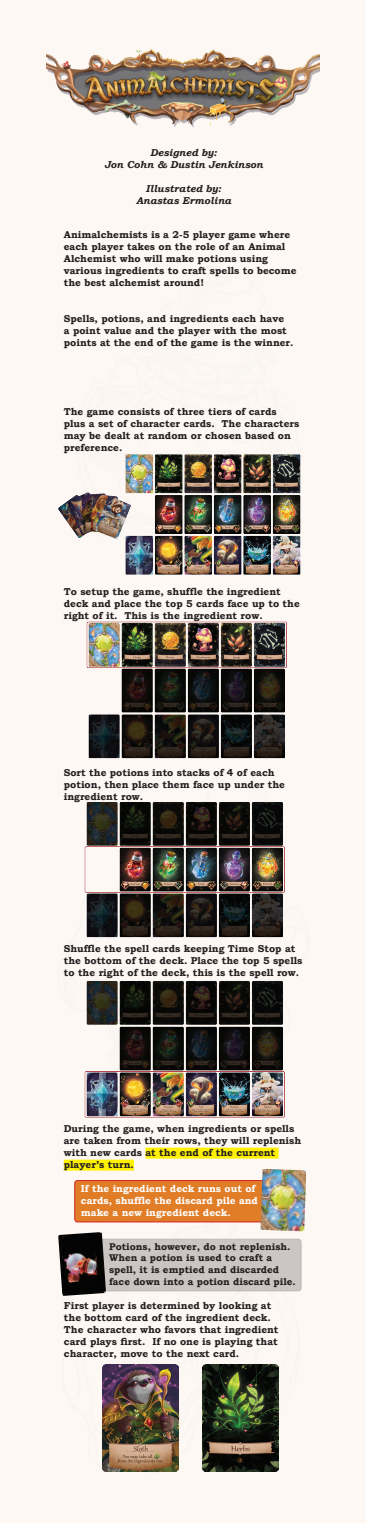
<style>
.page{position:relative;width:366px;height:1523px;background:#fff}
.page>*{position:absolute;margin:0;border:0;box-sizing:border-box;transform-origin:0 0}
.t1{font:700 10px/12px "Bookman Old Style";color:#231f20}
.t2{font:700 10px/12px "Bookman Old Style";color:#fff}
.t3{font:italic 700 10px/12px "Bookman Old Style";color:#231f20;text-align:center}
.t4{font:700 9.8px/11.8px "Bookman Old Style";color:#231f20}
</style>
<div class="page">
<div style="left:0;top:0;width:366px;height:1522px;background:#fdf8f4"></div>
<img style="left:46px;top:49px;width:273px;height:78px">
<div style="left:97px;top:1239px;width:204px;height:51px;background:#cbc5c3;border-radius:3px"></div>
<div style="left:96px;top:1238px;width:205px;height:53px;border:1px solid #231f20;border-radius:3px"></div>
<div style="left:75px;top:1180px;width:190px;height:41px;background:#e17c27;border-radius:3px"></div>
<div style="left:74px;top:1179px;width:191px;height:43px;border:1px solid #d12527;border-radius:3px"></div>
<div style="left:145px;top:1147px;width:133px;height:11px;background:#fff101"></div>
<div style="left:64px;top:1159px;width:70px;height:11px;background:#fff101"></div>
<img style="left:125px;top:454px;width:176px;height:121px">
<img style="left:58px;top:475px;width:84px;height:77px">
<img style="left:84px;top:981px;width:201px;height:137px">
<img style="left:84px;top:802px;width:201px;height:136px">
<img style="left:86px;top:621px;width:201px;height:138px">
<img style="left:202px;top:1364px;width:76px;height:107px">
<img style="left:102px;top:1364px;width:76px;height:107px">
<img style="left:58px;top:1232px;width:48px;height:63px">
<img style="left:260px;top:1169px;width:46px;height:62px">
<p class="t3" style="left:104px;top:146px;width:160px">Designed by:<br>Jon Cohn &amp; Dustin Jenkinson</p>
<p class="t3" style="left:136px;top:182px;width:97px">Illustrated by:<br>Anastas Ermolina</p>
<p class="t1" style="left:64px;top:228px;width:234px">Animalchemists is a 2-5 player game where each player takes on the role of an Animal Alchemist who will make potions using various ingredients to craft spells to become the best alchemist around!</p>
<p class="t1" style="left:64px;top:312px;width:231px">Spells, potions, and ingredients each have<br>a point value and the player with the most points at the end of the game is the winner.</p>
<p class="t1" style="left:64px;top:406px;width:237px">The game consists of three tiers of cards plus a set of character cards. The characters may be dealt at random or chosen based on preference.</p>
<p class="t1" style="left:64px;top:586px;width:237px">To setup the game, shuffle the ingredient deck and place the top 5 cards face up to the right of it. This is the ingredient row.</p>
<p class="t1" style="left:64px;top:766px;width:222px">Sort the potions into stacks of 4 of each potion, then place them face up under the ingredient row.</p>
<p class="t1" style="left:64px;top:942px;width:240px">Shuffle the spell cards keeping Time Stop at the bottom of the deck. Place the top 5 spells to the right of the deck, this is the spell row.</p>
<p class="t1" style="left:64px;top:1122px;width:239px">During the game, when ingredients or spells are taken from their rows, they will replenish with new cards at the end of the current player’s turn.</p>
<p class="t2" style="left:81px;top:1182px;width:178px">If the ingredient deck runs out of cards, shuffle the discard pile and make a new ingredient deck.</p>
<p class="t4" style="left:109px;top:1240px;width:188px">Potions, however, do not replenish.<br>When a potion is used to craft a spell, it is emptied and discarded face down into a potion discard pile.</p>
<p class="t1" style="left:64px;top:1298px;width:216px">First player is determined by looking at the bottom card of the ingredient deck.<br>The character who favors that ingredient card plays first. If no one is playing that character, move to the next card.</p>
</div>
